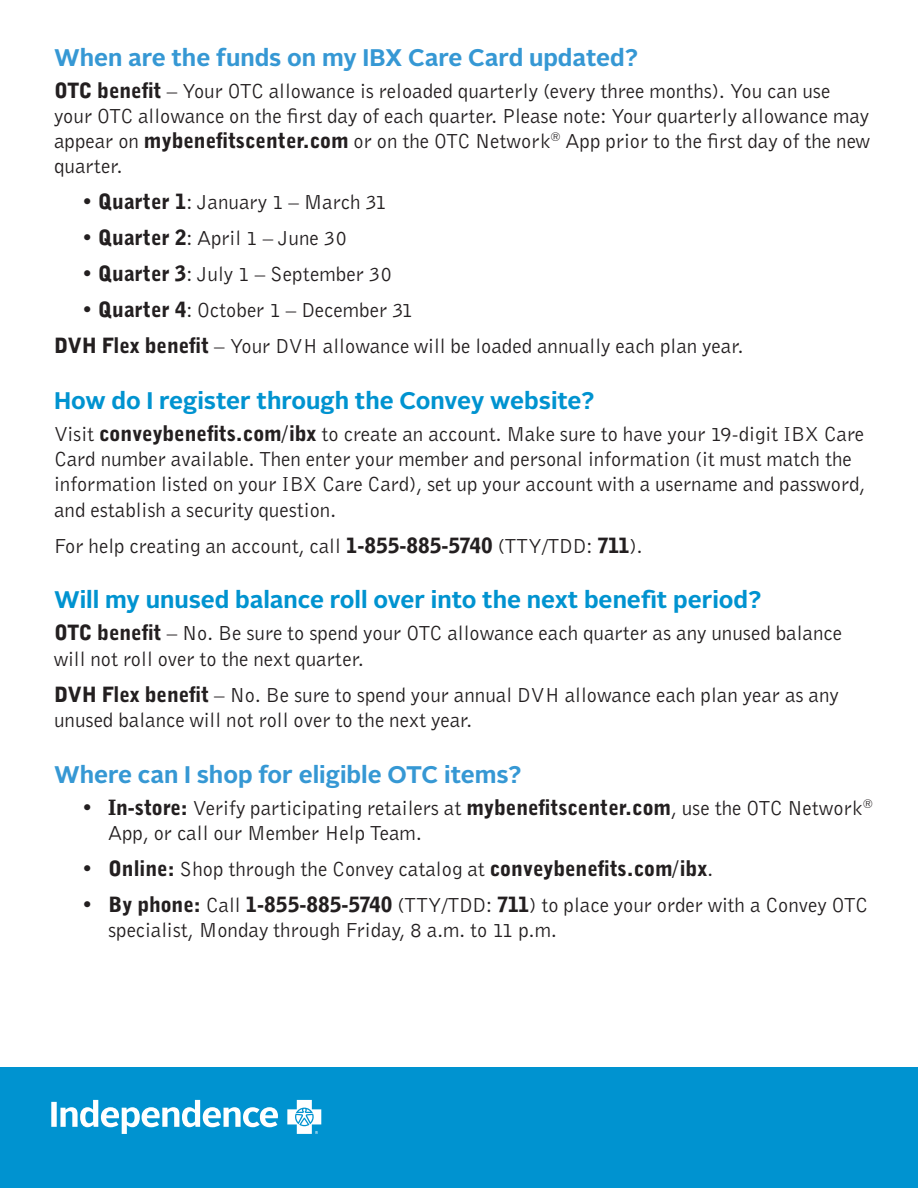
<style>
.page{position:relative;width:918px;height:1188px;background:#fff}
.page>*{position:absolute;margin:0;border:0;box-sizing:border-box;transform-origin:0 0}
.t1{font:700 24px "Alright Sans";color:#0093d0}
.t2{font:700 24px "Alright Sans";color:#3698d4}
.t3{font:21px/25.2px "Bell Gothic";color:#231f20}
.t4{font:900 21px "Bell Gothic";color:#231f20}
.s1{font-weight:900}
.s2{font-weight:400}
</style>
<div class="page">
<div style="left:0;top:1068px;width:918px;height:120px;background:#0093d0"></div>
<svg style="left:51px;top:1100px;width:270px;height:34px"></svg>
<p class="t2" style="left:54px;top:41px;width:586px">When are the funds on my IBX Care Card updated?</p>
<p class="t3" style="left:54px;top:78px;width:818px"><span class="s1">OTC benefit</span> – Your OTC allowance is reloaded quarterly (every three months). You can use your OTC allowance on the first day of each quarter. Please note: Your quarterly allowance may appear on <span class="s1">mybenefitscenter.com</span> or on the OTC Network<sup>®</sup> App prior to the first day of the new quarter.</p>
<p class="t3" style="left:81px;top:189px;width:307px">• <span class="s1">Quarter 1</span>: January 1 – March 31</p>
<p class="t3" style="left:81px;top:225px;width:268px">• <span class="s1">Quarter 2</span>: April 1 – June 30</p>
<p class="t3" style="left:81px;top:261px;width:313px">• <span class="s1">Quarter 3</span>: July 1 – September 30</p>
<p class="t3" style="left:81px;top:297px;width:334px">• <span class="s1">Quarter 4</span>: October 1 – December 31</p>
<p class="t3" style="left:54px;top:333px;width:691px"><span class="s1">DVH Flex benefit</span> – Your DVH allowance will be loaded annually each plan year.</p>
<p class="t1" style="left:54px;top:384px;width:542px">How do I register through the Convey website?</p>
<p class="t3" style="left:54px;top:421px;width:813px">Visit <span class="s1">conveybenefits.com/ibx</span> to create an account. Make sure to have your 19-digit IBX Care Card number available. Then enter your member and personal information (it must match the information listed on your IBX Care Card), set up your account with a username and password, and establish a security question.</p>
<p class="t3" style="left:54px;top:533px;width:590px">For help creating an account, call <span class="s1">1-855-885-5740</span> (TTY/TDD: <span class="s1">711</span>).</p>
<p class="t1" style="left:54px;top:583px;width:709px">Will my unused balance roll over into the next benefit period?</p>
<p class="t3" style="left:54px;top:620px;width:790px"><span class="s1">OTC benefit</span> – No. Be sure to spend your OTC allowance each quarter as any unused balance will not roll over to the next quarter.</p>
<p class="t3" style="left:54px;top:682px;width:786px"><span class="s1">DVH Flex benefit</span> – No. Be sure to spend your annual DVH allowance each plan year as any unused balance will not roll over to the next year.</p>
<p class="t2" style="left:54px;top:757px;width:469px">Where can I shop for eligible OTC items?</p>
<p class="t3" style="left:108px;top:795px;width:767px;text-indent:-27px"><span class="s1">• In-store:</span> Verify participating retailers at <span class="s1">mybenefitscenter.com</span>, use the OTC Network<sup>®<br></sup>App, or call our Member Help Team.</p>
<p class="t4" style="left:81px;top:855px;width:634px">• Online: <span class="s2">Shop through the Convey catalog at</span> conveybenefits.com/ibx<span class="s2">.</span></p>
<p class="t3" style="left:108px;top:892px;width:761px;text-indent:-27px"><span class="s1">• By phone:</span> Call <span class="s1">1-855-885-5740</span> (TTY/TDD: <span class="s1">711</span>) to place your order with a Convey OTC specialist, Monday through Friday, 8 a.m. to 11 p.m.</p>
</div>
